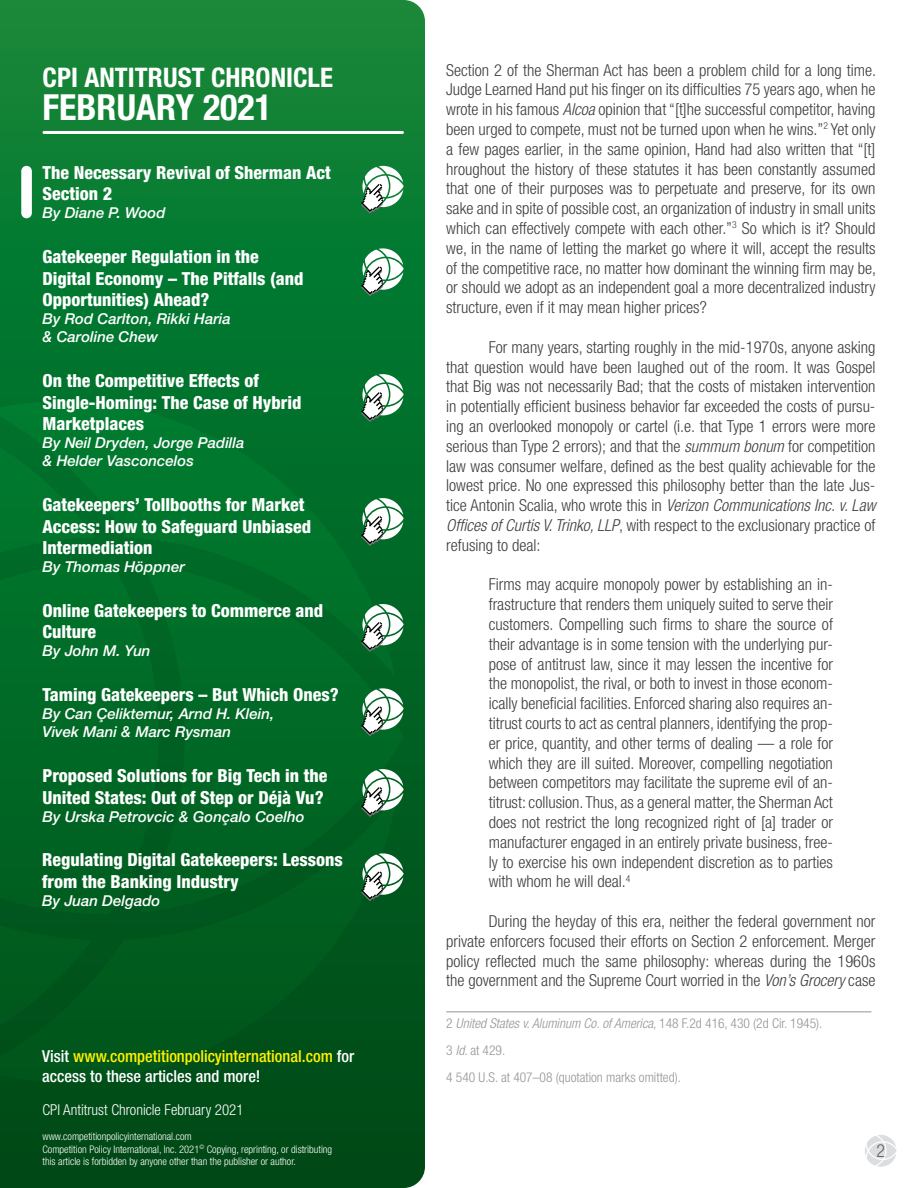
<style>
.page{position:relative;width:918px;height:1188px;background:#fff}
.page>*{position:absolute;margin:0;border:0;box-sizing:border-box;transform-origin:0 0}
.Body_Text{font:700 condensed 36px "Helvetica Neue LT Std";color:#fff}
.Body_Text-2{font:700 condensed 27px "Helvetica Neue LT Std";color:#fff}
.t1{font:800 condensed 18px/21.6px "Helvetica Neue LT Std";color:#fff}
.t2{font:300 condensed 18px "Helvetica Neue LT Std";color:#636366}
.Sin_espaciado{font:300 condensed 16.5px/19.8px "Helvetica Neue LT Std";color:#3e3e3f;text-align:justify}
.Body_Text-3{font:500 condensed 16.5px/19.8px "Helvetica Neue LT Std";color:#fff101}
.t3{font:italic 500 15px "Helvetica Neue LT Std";color:#fff}
.t4{font:300 condensed 15px "Helvetica Neue LT Std";color:#fff}
.Note{font:italic 300 condensed 13.5px "Helvetica Neue LT Std";color:#939598}
.Note-2{font:300 condensed 13.5px "Helvetica Neue LT Std";color:#939598}
.t5{font:300 condensed 10.5px "Helvetica Neue LT Std";color:#fff}
.s1{color:#fff}
.s2{font-style:italic}
.s3{font-style:normal}
</style>
<div class="page">
<svg style="left:865px;top:1135px;width:32px;height:32px"></svg>
<svg style="left:0;top:0;width:425px;height:1188px;background:#07712c"></svg>
<div style="left:0;top:677px;width:140px;height:118px;background:#006926"></div>
<svg style="left:0;top:795px;width:397px;height:287px;background:#00561c"></svg>
<svg style="left:0;top:401px;width:395px;height:276px;background:#00722b"></svg>
<svg style="left:140px;top:565px;width:264px;height:347px;background:#006624"></svg>
<svg style="left:0;top:421px;width:95px;height:292px;background:#007029"></svg>
<svg style="left:0;top:768px;width:92px;height:289px;background:#005c1f"></svg>
<hr style="left:43px;top:131px;width:361px;height:3px;background:#fff;border-radius:2px">
<div style="left:21px;top:166px;width:11px;height:52px;background:#fff;border-radius:5px"></div>
<svg style="left:361px;top:166px;width:43px;height:48px"></svg>
<hr style="left:446px;top:1011px;width:425px;height:1px;background:#939598">
<svg style="left:361px;top:248px;width:43px;height:48px"></svg>
<svg style="left:361px;top:374px;width:43px;height:48px"></svg>
<svg style="left:361px;top:498px;width:43px;height:48px"></svg>
<svg style="left:361px;top:604px;width:43px;height:48px"></svg>
<svg style="left:361px;top:688px;width:43px;height:48px"></svg>
<svg style="left:361px;top:769px;width:43px;height:48px"></svg>
<svg style="left:361px;top:853px;width:43px;height:48px"></svg>
<p class="Body_Text-2" style="left:43px;top:61px;width:292px">CPI ANTITRUST CHRONICLE</p>
<p class="Body_Text" style="left:43px;top:86px;width:231px">FEBRUARY 2021</p>
<p class="t1" style="left:43px;top:161px;width:290px">The Necessary Revival of Sherman Act<br>Section 2</p>
<p class="t3" style="left:43px;top:204px;width:125px">By Diane P. Wood</p>
<p class="t1" style="left:43px;top:246px;width:263px">Gatekeeper Regulation in the<br>Digital Economy – The Pitfalls (and<br>Opportunities) Ahead?</p>
<p class="t3" style="left:43px;top:310px;width:190px">By Rod Carlton, Rikki Haria</p>
<p class="t3" style="left:43px;top:328px;width:117px">&amp; Caroline Chew</p>
<p class="t1" style="left:43px;top:369px;width:261px">On the Competitive Effects of<br>Single-Homing: The Case of Hybrid<br>Marketplaces</p>
<p class="t3" style="left:43px;top:434px;width:204px">By Neil Dryden, Jorge Padilla</p>
<p class="t3" style="left:43px;top:452px;width:153px">&amp; Helder Vasconcelos</p>
<p class="t1" style="left:43px;top:493px;width:270px">Gatekeepers’ Tollbooths for Market<br>Access: How to Safeguard Unbiased<br>Intermediation</p>
<p class="t3" style="left:43px;top:558px;width:144px">By Thomas Höppner</p>
<p class="t1" style="left:43px;top:599px;width:282px">Online Gatekeepers to Commerce and<br>Culture</p>
<p class="t3" style="left:43px;top:642px;width:110px">By John M. Yun</p>
<p class="t1" style="left:43px;top:684px;width:298px">Taming Gatekeepers – But Which Ones?</p>
<p class="t3" style="left:43px;top:705px;width:233px">By Can Çeliktemur, Arnd H. Klein,</p>
<p class="t3" style="left:43px;top:723px;width:190px">Vivek Mani &amp; Marc Rysman</p>
<p class="t1" style="left:43px;top:764px;width:286px">Proposed Solutions for Big Tech in the<br>United States: Out of Step or Déjà Vu?</p>
<p class="t3" style="left:43px;top:807px;width:264px">By Urska Petrovcic &amp; Gonçalo Coelho</p>
<p class="t1" style="left:42px;top:849px;width:302px">Regulating Digital Gatekeepers: Lessons from the Banking Industry</p>
<p class="t3" style="left:42px;top:892px;width:120px">By Juan Delgado</p>
<p class="Body_Text-3" style="left:42px;top:1046px;width:313px"><span class="s1">Visit</span> www.competitionpolicyinternational.com <span class="s1">for access to these articles and more!</span></p>
<p class="t4" style="left:43px;top:1101px;width:203px">CPI Antitrust Chronicle February 2021</p>
<p class="t5" style="left:43px;top:1130px;width:151px">www.competitionpolicyinternational.com</p>
<p class="t5" style="left:43px;top:1143px;width:291px">Competition Policy International, Inc. 2021<sup>©</sup> Copying, reprinting, or distributing</p>
<p class="t5" style="left:43px;top:1156px;width:255px">this article is forbidden by anyone other than the publisher or author.</p>
<p class="Sin_espaciado" style="left:446px;top:60px;width:431px">Section 2 of the Sherman Act has been a problem child for a long time.<br>Judge Learned Hand put his finger on its difficulties 75 years ago, when he wrote in his famous <span class="s2">Alcoa</span> opinion that “[t]he successful competitor, having been urged to compete, must not be turned upon when he wins.”<sup>2</sup> Yet only a few pages earlier, in the same opinion, Hand had also written that “[t] hroughout the history of these statutes it has been constantly assumed that one of their purposes was to perpetuate and preserve, for its own sake and in spite of possible cost, an organization of industry in small units which can effectively compete with each other.”<sup>3</sup> So which is it? Should we, in the name of letting the market go where it will, accept the results of the competitive race, no matter how dominant the winning firm may be, or should we adopt as an independent goal a more decentralized industry structure, even if it may mean higher prices?</p>
<p class="Sin_espaciado" style="left:446px;top:337px;width:431px;text-indent:43px">For many years, starting roughly in the mid-1970s, anyone asking that question would have been laughed out of the room. It was Gospel that Big was not necessarily Bad; that the costs of mistaken intervention in potentially efficient business behavior far exceeded the costs of pursu&shy;ing an overlooked monopoly or cartel (i.e. that Type 1 errors were more serious than Type 2 errors); and that the <span class="s2">summum bonum</span> for competition law was consumer welfare, defined as the best quality achievable for the lowest price. No one expressed this philosophy better than the late Jus&shy;tice Antonin Scalia, who wrote this in <span class="s2">Verizon Communications Inc. v. Law Offices of Curtis V. Trinko, LLP</span>, with respect to the exclusionary practice of refusing to deal:</p>
<p class="Sin_espaciado" style="left:489px;top:574px;width:346px">Firms may acquire monopoly power by establishing an in&shy;frastructure that renders them uniquely suited to serve their customers. Compelling such firms to share the source of their advantage is in some tension with the underlying pur&shy;pose of antitrust law, since it may lessen the incentive for the monopolist, the rival, or both to invest in those econom&shy;ically beneficial facilities. Enforced sharing also requires an&shy;titrust courts to act as central planners, identifying the prop&shy;er price, quantity, and other terms of dealing — a role for which they are ill suited. Moreover, compelling negotiation between competitors may facilitate the supreme evil of an&shy;titrust: collusion. Thus, as a general matter, the Sherman Act does not restrict the long recognized right of [a] trader or manufacturer engaged in an entirely private business, free&shy;ly to exercise his own independent discretion as to parties with whom he will deal.<sup>4</sup></p>
<p class="Sin_espaciado" style="left:446px;top:911px;width:431px;text-indent:43px">During the heyday of this era, neither the federal government nor private enforcers focused their efforts on Section 2 enforcement. Merger policy reflected much the same philosophy: whereas during the 1960s the government and the Supreme Court worried in the <span class="s2">Von’s Grocery</span> case</p>
<p class="Note" style="left:446px;top:1016px;width:378px"><span class="s3">2</span> United States v. Aluminum Co. of America<span class="s3">, 148 F.2d 416, 430 (2d Cir. 1945).</span></p>
<p class="Note-2" style="left:446px;top:1042px;width:61px">3 <span class="s2">Id</span>. at 429.</p>
<p class="Note-2" style="left:446px;top:1069px;width:236px">4 540 U.S. at 407–08 (quotation marks omitted).</p>
<p class="t2" style="left:876px;top:1141px;width:10px">2</p>
</div>
